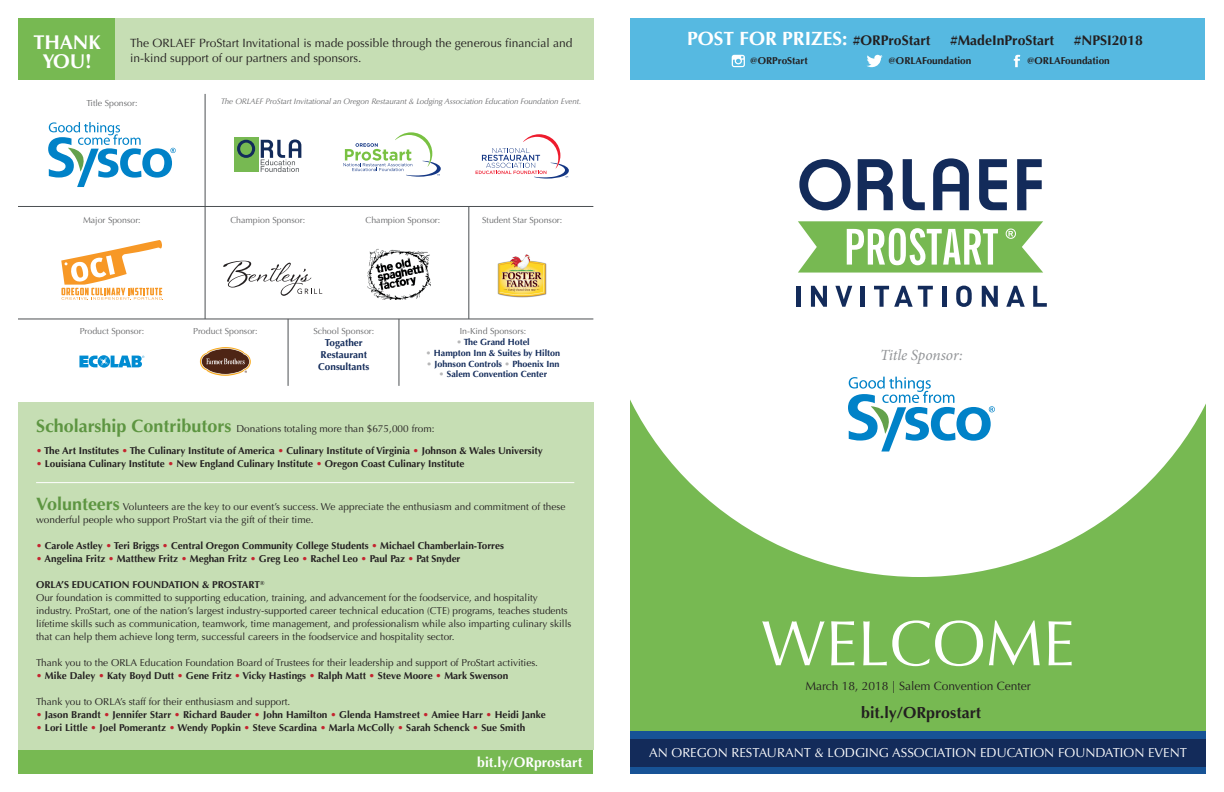
<style>
.page{position:relative;width:1224px;height:792px;background:#fff}
.page>*{position:absolute;margin:0;border:0;box-sizing:border-box;transform-origin:0 0}
.t1{font:64.1px "Optima";color:#fff}
.t2{font:700 20px/19px "Optima";letter-spacing:-.01em;color:#fff;text-align:center}
.t3{font:700 19.2px "Optima";color:#fff}
.t4{font:700 16px "Optima";color:#231f20}
.t5{font:italic 15.5px "Minion Pro";letter-spacing:-.01em;color:#939598}
.t6{font:700 14px "Optima";color:#231f20}
.t7{font:700 14px "Optima";color:#fff}
.t8{font:13px "Optima";color:#fff}
.t9{font:12px/15px "Optima";color:#231f20}
.t10{font:10px/13px "Optima";color:#231f20}
.t11{font:700 10px "Optima";color:#231f20}
.t12{font:700 10px/12px "Optima";color:#132b5a;text-align:center}
.t13{font:700 9px "Optima";color:#132b5a}
.t14{font:8.8px "Optima";color:#67686a}
.t15{font:italic 8px "Optima";letter-spacing:-.01em;color:#67686a}
.s1{color:#b7b7b8}
.s2{font-weight:700;font-size:18px;color:#5d9541}
.s3{color:#c4252f}
.s4{font-weight:700}
.s5{font-weight:400;color:#c4252f}
.s6{font-size:14px;color:#231f20}
</style>
<div class="page">
<img style="left:498px;top:254px;width:48px;height:43px">
<svg style="left:223px;top:261px;width:99px;height:35px"></svg>
<svg style="left:61px;top:240px;width:102px;height:60px"></svg>
<svg style="left:476px;top:134px;width:93px;height:45px"></svg>
<svg style="left:79px;top:355px;width:65px;height:13px"></svg>
<svg style="left:48px;top:122px;width:128px;height:65px"></svg>
<svg style="left:200px;top:347px;width:51px;height:29px"></svg>
<img style="left:367px;top:249px;width:64px;height:50px">
<hr style="left:18px;top:319px;width:575px;height:1px;background:#4c5053">
<hr style="left:18px;top:206px;width:575px;height:1px;background:#4c5053">
<hr style="left:469px;top:206px;width:1px;height:113px;background:#4c5053">
<hr style="left:205px;top:94px;width:1px;height:225px;background:#4c5053">
<hr style="left:288px;top:319px;width:1px;height:67px;background:#4c5053">
<hr style="left:399px;top:319px;width:1px;height:67px;background:#4c5053">
<div style="left:630px;top:11px;width:576px;height:763px;background:#77b952"></div>
<div style="left:630px;top:731px;width:576px;height:43px;background:#175396"></div>
<div style="left:630px;top:739px;width:576px;height:27px;background:#132b5a"></div>
<div style="left:18px;top:746px;width:575px;height:28px;background:#77b952"></div>
<svg style="left:630px;top:11px;width:576px;height:566px;background:#eff7eb"></svg>
<div style="left:18px;top:402px;width:576px;height:348px;background:#c6deb4"></div>
<div style="left:18px;top:18px;width:575px;height:62px;background:#77b952"></div>
<hr style="left:36px;top:482px;width:538px;height:1px;background:#fff">
<div style="left:630px;top:18px;width:576px;height:62px;background:#56b9e1"></div>
<svg style="left:867px;top:55px;width:16px;height:12px"></svg>
<svg style="left:732px;top:55px;width:13px;height:12px"></svg>
<svg style="left:1014px;top:55px;width:6px;height:12px"></svg>
<div style="left:116px;top:18px;width:478px;height:62px;background:#c6deb4"></div>
<hr style="left:796px;top:286px;width:4px;height:21px;background:#132b5a">
<svg style="left:811px;top:286px;width:16px;height:21px"></svg>
<svg style="left:835px;top:286px;width:17px;height:21px"></svg>
<hr style="left:861px;top:286px;width:4px;height:21px;background:#132b5a">
<svg style="left:874px;top:286px;width:59px;height:21px"></svg>
<hr style="left:942px;top:286px;width:4px;height:21px;background:#132b5a">
<svg style="left:956px;top:286px;width:16px;height:21px"></svg>
<svg style="left:982px;top:286px;width:16px;height:21px"></svg>
<svg style="left:1006px;top:286px;width:19px;height:21px"></svg>
<svg style="left:1033px;top:286px;width:14px;height:21px"></svg>
<svg style="left:858px;top:159px;width:35px;height:51px;background:#687895"></svg>
<svg style="left:903px;top:159px;width:22px;height:51px"></svg>
<svg style="left:933px;top:158px;width:36px;height:52px;background:#707f9b"></svg>
<svg style="left:799px;top:159px;width:52px;height:51px;background:#98a3b7"></svg>
<svg style="left:1017px;top:159px;width:25px;height:51px"></svg>
<svg style="left:979px;top:159px;width:28px;height:51px"></svg>
<svg style="left:798px;top:221px;width:245px;height:52px"></svg>
<svg style="left:848px;top:377px;width:147px;height:75px;background:#b2d9ec"></svg>
<div style="left:234px;top:137px;width:24px;height:35px;background:#77b952"></div>
<svg style="left:237px;top:140px;width:18px;height:18px"></svg>
<svg style="left:261px;top:140px;width:40px;height:32px"></svg>
<svg style="left:343px;top:132px;width:98px;height:45px"></svg>
<p class="t2" style="left:34px;top:33px;width:68px">THANK<br>YOU!</p>
<p class="t9" style="left:130px;top:35px;width:444px">The ORLAEF ProStart Invitational is made possible through the generous financial and in-kind support of our partners and sponsors.</p>
<p class="t14" style="left:86px;top:98px;width:53px">Title Sponsor:</p>
<p class="t15" style="left:221px;top:96px;width:362px">The ORLAEF ProStart Invitational an Oregon Restaurant &amp; Lodging Association Education Foundation Event.</p>
<p class="t14" style="left:83px;top:215px;width:59px">Major Sponsor:</p>
<p class="t14" style="left:230px;top:215px;width:76px">Champion Sponsor:</p>
<p class="t14" style="left:482px;top:215px;width:82px">Student Star Sponsor:</p>
<p class="t14" style="left:366px;top:215px;width:76px">Champion Sponsor:</p>
<p class="t14" style="left:80px;top:326px;width:66px">Product Sponsor:</p>
<p class="t14" style="left:193px;top:326px;width:66px">Product Sponsor:</p>
<p class="t14" style="left:313px;top:326px;width:62px">School Sponsor:</p>
<p class="t12" style="left:318px;top:337px;width:53px">Togather<br>Restaurant<br>Consultants</p>
<p class="t14" style="left:460px;top:326px;width:68px">In-Kind Sponsors:</p>
<p class="t13" style="left:456px;top:337px;width:75px"><span class="s1">•</span> The Grand Hotel</p>
<p class="t13" style="left:426px;top:347px;width:136px"><span class="s1">•</span> Hampton Inn &amp; Suites by Hilton</p>
<p class="t13" style="left:427px;top:358px;width:134px"><span class="s1">•</span> Johnson Controls <span class="s1">•</span> Phoenix Inn</p>
<p class="t13" style="left:439px;top:369px;width:110px"><span class="s1">•</span> Salem Convention Center</p>
<p class="t10" style="left:36px;top:423px;width:400px"><span class="s2">Scholarship Contributors</span> Donations totaling more than $675,000 from:</p>
<p class="t11" style="left:36px;top:445px;width:508px"><span class="s3">•</span> The Art Institutes <span class="s3">•</span> The Culinary Institute of America <span class="s3">•</span> Culinary Institute of Virginia <span class="s3">•</span> Johnson &amp; Wales University</p>
<p class="t11" style="left:36px;top:458px;width:430px"><span class="s3">•</span> Louisiana Culinary Institute <span class="s3">•</span> New England Culinary Institute <span class="s3">•</span> Oregon Coast Culinary Institute</p>
<p class="t10" style="left:36px;top:501px;width:531px"><span class="s2">Volunteers</span> Volunteers are the key to our event’s success. We appreciate the enthusiasm and commitment of these wonderful people who support ProStart via the gift of their time.</p>
<p class="t11" style="left:36px;top:540px;width:469px"><span class="s3">•</span> Carole Astley <span class="s3">•</span> Teri Briggs <span class="s3">•</span> Central Oregon Community College Students <span class="s3">•</span> Michael Chamberlain-Torres</p>
<p class="t11" style="left:36px;top:553px;width:426px"><span class="s3">•</span> Angelina Fritz <span class="s3">•</span> Matthew Fritz <span class="s3">•</span> Meghan Fritz <span class="s3">•</span> Greg Leo <span class="s3">•</span> Rachel Leo <span class="s3">•</span> Paul Paz <span class="s3">•</span> Pat Snyder</p>
<p class="t10" style="left:36px;top:579px;width:537px"><span class="s4">ORLA’S EDUCATION FOUNDATION &amp; PROSTART</span><sup>®<br></sup>Our foundation is committed to supporting education, training, and advancement for the foodservice, and hospitality industry. ProStart, one of the nation’s largest industry-supported career technical education (CTE) programs, teaches students lifetime skills such as communication, teamwork, time management, and professionalism while also imparting culinary skills that can help them achieve long term, successful careers in the foodservice and hospitality sector.</p>
<p class="t10" style="left:36px;top:657px;width:503px">Thank you to the ORLA Education Foundation Board of Trustees for their leadership and support of ProStart activities.</p>
<p class="t11" style="left:36px;top:670px;width:474px"><span class="s5">•</span> Mike Daley <span class="s3">•</span> Katy Boyd Dutt <span class="s3">•</span> Gene Fritz <span class="s3">•</span> Vicky Hastings <span class="s3">•</span> Ralph Matt <span class="s3">•</span> Steve Moore <span class="s3">•</span> Mark Swenson</p>
<p class="t10" style="left:36px;top:696px;width:256px">Thank you to ORLA’s staff for their enthusiasm and support.</p>
<p class="t11" style="left:36px;top:709px;width:511px"><span class="s3">•</span> Jason Brandt <span class="s3">•</span> Jennifer Starr <span class="s3">•</span> Richard Bauder <span class="s3">•</span> John Hamilton <span class="s3">•</span> Glenda Hamstreet <span class="s3">•</span> Amiee Harr <span class="s3">•</span> Heidi Janke</p>
<p class="t11" style="left:36px;top:722px;width:491px"><span class="s3">•</span> Lori Little <span class="s3">•</span> Joel Pomerantz <span class="s3">•</span> Wendy Popkin <span class="s3">•</span> Steve Scardina <span class="s3">•</span> Marla McColly <span class="s3">•</span> Sarah Schenck <span class="s3">•</span> Sue Smith</p>
<p class="t7" style="left:477px;top:754px;width:107px">bit.ly/ORprostart</p>
<p class="t3" style="left:687px;top:27px;width:245px">POST FOR PRIZES: <span class="s6">#ORProStart</span></p>
<p class="t6" style="left:950px;top:32px;width:106px">#MadeInProStart</p>
<p class="t6" style="left:1074px;top:32px;width:71px">#NPSI2018</p>
<p class="t11" style="left:750px;top:55px;width:59px">@ORProStart</p>
<p class="t11" style="left:888px;top:55px;width:84px">@ORLAFoundation</p>
<p class="t11" style="left:1027px;top:55px;width:84px">@ORLAFoundation</p>
<p class="t5" style="left:880px;top:344px;width:84px">Title Sponsor:</p>
<p class="t1" style="left:761px;top:606px;width:315px">WELCOME</p>
<p class="t9" style="left:805px;top:679px;width:227px">March 18, 2018 | Salem Convention Center</p>
<p class="t4" style="left:861px;top:704px;width:122px">bit.ly/ORprostart</p>
<p class="t8" style="left:649px;top:745px;width:539px">AN OREGON RESTAURANT &amp; LODGING ASSOCIATION EDUCATION FOUNDATION EVENT</p>
</div>
